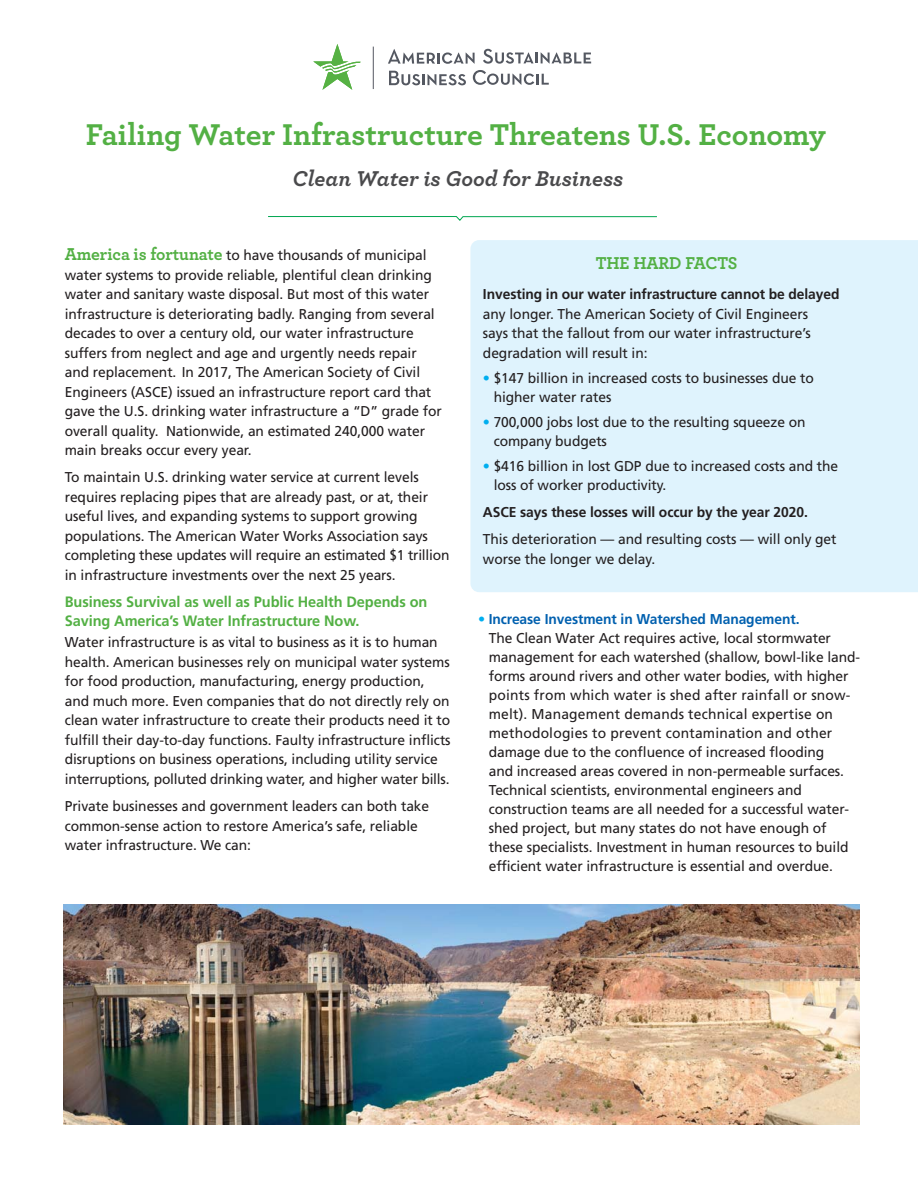
<style>
.page{position:relative;width:918px;height:1191px;background:#fff}
.page>*{position:absolute;margin:0;border:0;box-sizing:border-box;transform-origin:0 0}
.t1{font:700 31.5px "Archer";color:#53b044}
.t2{font:italic 700 22.5px "Archer";color:#4a4a4c}
.t3{font:700 18px "Archer";letter-spacing:-.005em;color:#53b044}
.t4{font:700 15px/19.5px "Frutiger";letter-spacing:-.005em;color:#53b044}
.t5{font:14.25px/19.5px "Frutiger";letter-spacing:-.005em;color:#231f20}
.t6{font:700 14.25px "Frutiger";letter-spacing:-.005em;color:#231f20}
.s1{font-family:"Archer";font-weight:700;font-size:18px;color:#53b044}
.s2{font-weight:700;color:#00aeef}
.s3{font-weight:700;color:#0060af}
</style>
<div class="page">
<div style="left:470px;top:240px;width:448px;height:352px;background:#dff3fd"></div>
<svg style="left:268px;top:216px;width:389px;height:5px"></svg>
<hr style="left:373px;top:47px;width:1px;height:42px;background:#545761">
<svg style="left:388px;top:49px;width:86px;height:15px"></svg>
<svg style="left:483px;top:49px;width:108px;height:15px"></svg>
<svg style="left:389px;top:71px;width:77px;height:14px"></svg>
<svg style="left:473px;top:70px;width:76px;height:15px"></svg>
<svg style="left:313px;top:44px;width:48px;height:46px"></svg>
<img style="left:63px;top:904px;width:796px;height:220px">
<h1 class="t1" style="left:86px;top:116px;width:742px">Failing Water Infrastructure Threatens U.S. Economy</h1>
<h2 class="t2" style="left:293px;top:164px;width:332px">Clean Water is Good for Business</h2>
<p class="t5" style="left:65px;top:246px;width:379px"><span class="s1">America is fortunate</span> to have thousands of municipal water systems to provide reliable, plentiful clean drinking water and sanitary waste disposal. But most of this water infrastructure is deteriorating badly. Ranging from several decades to over a century old, our water infrastructure suffers from neglect and age and urgently needs repair and replacement. In 2017, The American Society of Civil Engineers (ASCE) issued an infrastructure report card that gave the U.S. drinking water infrastructure a “D” grade for overall quality. Nationwide, an estimated 240,000 water main breaks occur every year.</p>
<p class="t5" style="left:65px;top:468px;width:386px">To maintain U.S. drinking water service at current levels requires replacing pipes that are already past, or at, their useful lives, and expanding systems to support growing populations. The American Water Works Association says completing these updates will require an estimated $1 trillion in infrastructure investments over the next 25 years.</p>
<p class="t4" style="left:65px;top:593px;width:364px">Business Survival as well as Public Health Depends on<br>Saving America’s Water Infrastructure Now.</p>
<p class="t5" style="left:65px;top:633px;width:387px">Water infrastructure is as vital to business as it is to human health. American businesses rely on municipal water systems for food production, manufacturing, energy production, and much more. Even companies that do not directly rely on clean water infrastructure to create their products need it to fulfill their day-to-day functions. Faulty infrastructure inflicts disruptions on business operations, including utility service interruptions, polluted drinking water, and higher water bills.</p>
<p class="t5" style="left:65px;top:797px;width:366px">Private businesses and government leaders can both take common-sense action to restore America’s safe, reliable water infrastructure. We can:</p>
<p class="t3" style="left:596px;top:252px;width:143px">THE HARD FACTS</p>
<p class="t6" style="left:483px;top:288px;width:358px">Investing in our water infrastructure cannot be delayed</p>
<p class="t5" style="left:483px;top:305px;width:329px">any longer. The American Society of Civil Engineers says that the fallout from our water infrastructure’s degradation will result in:</p>
<p class="t5" style="left:494px;top:369px;width:322px;line-height:19px;text-indent:-11px"><span class="s2">•</span> $147 billion in increased costs to businesses due to higher water rates</p>
<p class="t5" style="left:494px;top:413px;width:313px;line-height:19px;text-indent:-11px"><span class="s2">•</span> 700,000 jobs lost due to the resulting squeeze on company budgets</p>
<p class="t5" style="left:494px;top:457px;width:346px;line-height:19px;text-indent:-11px"><span class="s2">•</span> $416 billion in lost GDP due to increased costs and the loss of worker productivity.</p>
<p class="t6" style="left:483px;top:506px;width:326px">ASCE says these losses will occur by the year 2020.</p>
<p class="t5" style="left:483px;top:530px;width:355px">This deterioration — and resulting costs — will only get worse the longer we delay.</p>
<p class="t5" style="left:489px;top:610px;width:373px;line-height:19px;text-indent:-11px"><span class="s2">•</span> <span class="s3">Increase Investment in Watershed Management.<br></span>The Clean Water Act requires active, local stormwater management for each watershed (shallow, bowl-like land&shy;forms around rivers and other water bodies, with higher points from which water is shed after rainfall or snow&shy;melt). Management demands technical expertise on methodologies to prevent contamination and other damage due to the confluence of increased flooding<br>and increased areas covered in non-permeable surfaces.<br>Technical scientists, environmental engineers and construction teams are all needed for a successful water&shy;shed project, but many states do not have enough of these specialists. Investment in human resources to build efficient water infrastructure is essential and overdue.</p>
</div>
